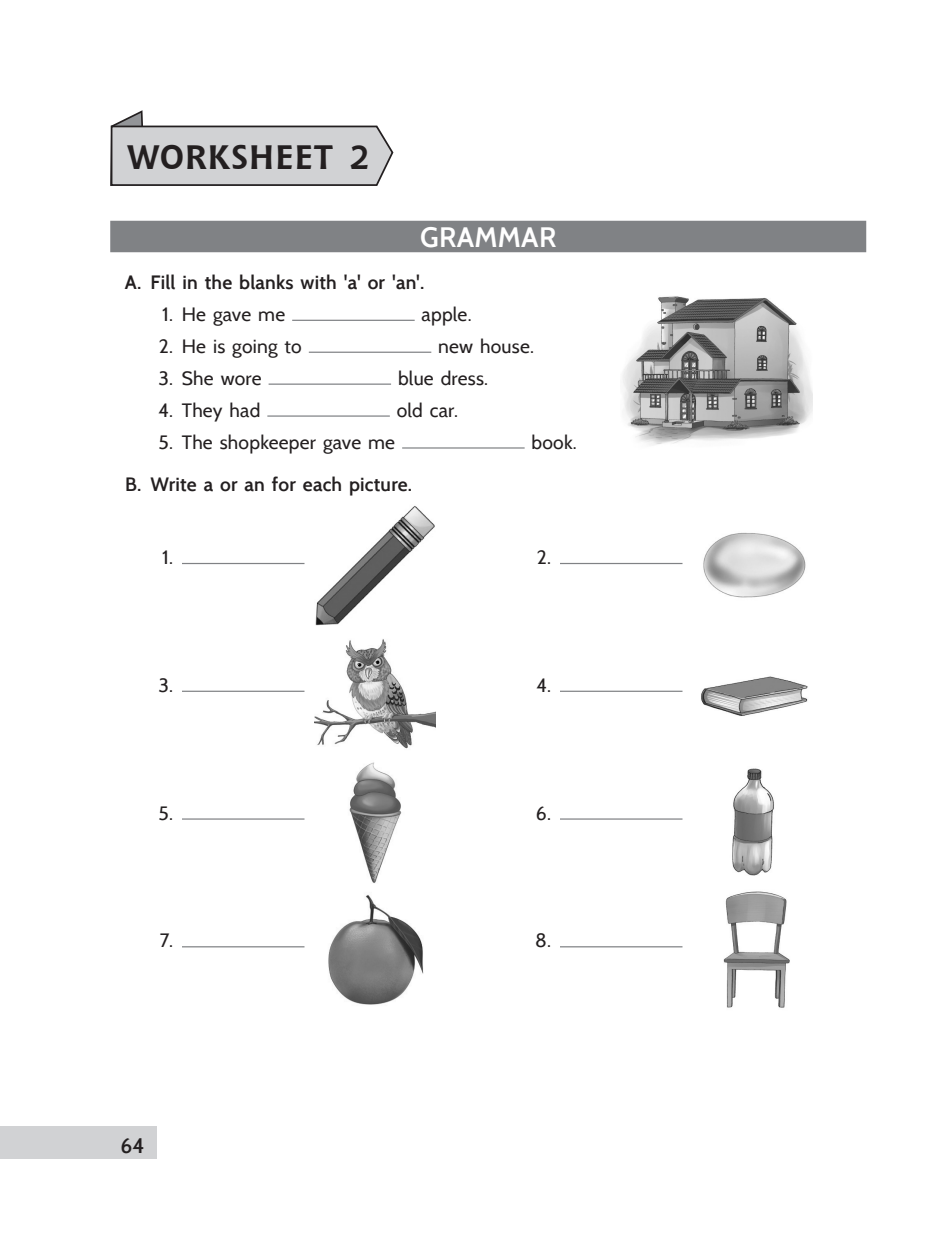
<style>
.page{position:relative;width:945px;height:1260px;background:#fff}
.page>*{position:absolute;margin:0;border:0;box-sizing:border-box;transform-origin:0 0}
.t1{font:700 33.77px "Chianti BT";letter-spacing:.015em;color:#231f20}
.Worksheet_head{font:600 28px "Cabin";letter-spacing:.01em;color:#fff}
.t2{font:600 21px "Cabin";color:#231f20}
.Exercise_2{font:19.25px "Cabin";letter-spacing:.01em;color:#231f20}
.Exercise_1{font:600 19.25px "Cabin";letter-spacing:.01em;color:#231f20}
</style>
<div class="page">
<div style="left:0;top:1126px;width:157px;height:33px;background:#d1d2d4"></div>
<div style="left:110px;top:221px;width:756px;height:31px;background:#808285"></div>
<svg style="left:110px;top:110px;width:284px;height:76px"></svg>
<hr style="left:292px;top:320px;width:123px;height:1px;background:#808285">
<hr style="left:309px;top:352px;width:122px;height:1px;background:#808285">
<hr style="left:269px;top:384px;width:122px;height:1px;background:#808285">
<hr style="left:267px;top:415px;width:123px;height:2px;background:#808285">
<hr style="left:402px;top:447px;width:123px;height:2px;background:#808285">
<hr style="left:182px;top:563px;width:123px;height:1px;background:#808285">
<img style="left:315px;top:505px;width:120px;height:121px">
<hr style="left:560px;top:563px;width:122px;height:1px;background:#808285">
<img style="left:703px;top:532px;width:103px;height:66px">
<hr style="left:182px;top:691px;width:122px;height:1px;background:#808285">
<img style="left:315px;top:639px;width:120px;height:110px">
<hr style="left:560px;top:691px;width:122px;height:1px;background:#808285">
<img style="left:701px;top:676px;width:107px;height:40px">
<hr style="left:182px;top:818px;width:122px;height:2px;background:#808285">
<img style="left:349px;top:762px;width:53px;height:121px">
<hr style="left:560px;top:818px;width:122px;height:2px;background:#808285">
<img style="left:732px;top:768px;width:42px;height:108px">
<hr style="left:182px;top:946px;width:122px;height:1px;background:#808285">
<img style="left:328px;top:895px;width:96px;height:110px">
<hr style="left:560px;top:946px;width:122px;height:1px;background:#808285">
<img style="left:723px;top:891px;width:67px;height:117px">
<img style="left:622px;top:296px;width:190px;height:149px">
<p class="t1" style="left:128px;top:133px;width:244px">WORKSHEET 2</p>
<p class="Worksheet_head" style="left:420px;top:220px;width:138px">GRAMMAR</p>
<p class="Exercise_1" style="left:125px;top:271px;width:301px">A. Fill in the blanks with 'a' or 'an'.</p>
<p class="Exercise_2" style="left:162px;top:302px;width:125px">1. He gave me</p>
<p class="Exercise_2" style="left:422px;top:302px;width:51px">apple.</p>
<p class="Exercise_2" style="left:159px;top:334px;width:145px">2. He is going to</p>
<p class="Exercise_2" style="left:438px;top:334px;width:97px">new house.</p>
<p class="Exercise_2" style="left:158px;top:366px;width:105px">3. She wore</p>
<p class="Exercise_2" style="left:398px;top:366px;width:92px">blue dress.</p>
<p class="Exercise_2" style="left:158px;top:398px;width:103px">4. They had</p>
<p class="Exercise_2" style="left:397px;top:398px;width:63px">old car.</p>
<p class="Exercise_2" style="left:158px;top:430px;width:238px">5. The shopkeeper gave me</p>
<p class="Exercise_2" style="left:532px;top:430px;width:47px">book.</p>
<p class="Exercise_1" style="left:125px;top:472px;width:289px">B. Write a or an for each picture.</p>
<p class="Exercise_2" style="left:162px;top:546px;width:12px">1.</p>
<p class="Exercise_2" style="left:537px;top:546px;width:16px">2.</p>
<p class="Exercise_2" style="left:158px;top:673px;width:16px">3.</p>
<p class="Exercise_2" style="left:536px;top:673px;width:16px">4.</p>
<p class="Exercise_2" style="left:158px;top:801px;width:16px">5.</p>
<p class="Exercise_2" style="left:536px;top:801px;width:17px">6.</p>
<p class="Exercise_2" style="left:160px;top:929px;width:15px">7.</p>
<p class="Exercise_2" style="left:535px;top:929px;width:17px">8.</p>
<p class="t2" style="left:120px;top:1133px;width:26px">64</p>
</div>
